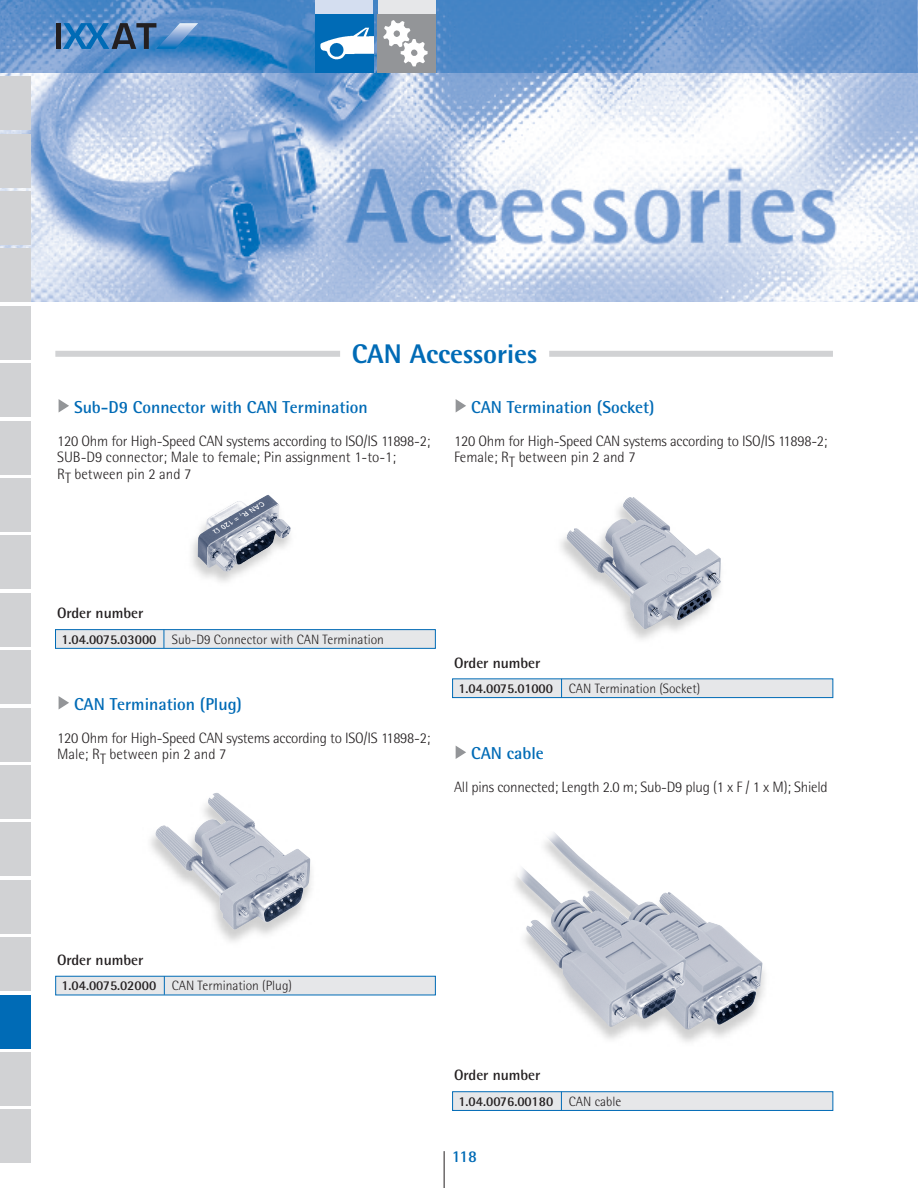
<style>
.page{position:relative;width:918px;height:1188px;background:#fff}
.page>*{position:absolute;margin:0;border:0;box-sizing:border-box;transform-origin:0 0}
.t1{font:800 27px "Rotis Semi Sans";color:#006bb6}
.t2{font:700 17.25px "Rotis Semi Sans";color:#006bb6}
.t3{font:700 16.5px "Rotis Semi Sans";color:#006bb6}
.t4{font:300 15px/16.5px "Rotis Semi Sans";letter-spacing:-.015em;color:#231f20}
.t5{font:700 15px "Rotis Semi Sans";color:#231f20}
.t6{font:300 13.5px "Rotis Semi Sans";color:#231f20}
.t7{font:700 13.5px "Rotis Semi Sans";color:#231f20}
.s1{font-weight:700}
.s2{font-weight:300}
</style>
<div class="page">
<img style="left:155px;top:793px;width:155px;height:137px">
<img style="left:192px;top:538px;width:51px;height:44px">
<img style="left:198px;top:495px;width:93px;height:77px">
<img style="left:0;top:72px;width:918px;height:230px">
<img style="left:0;top:0;width:917px;height:72px">
<hr style="left:917px;top:0;width:1px;height:72px;background:#4c88c7">
<hr style="left:444px;top:1151px;width:1px;height:37px;background:#231f20">
<div style="left:56px;top:23px;width:5px;height:26px;background:#231f20"></div>
<svg style="left:63px;top:23px;width:135px;height:26px;background:#487db1"></svg>
<div style="left:0;top:77px;width:30px;height:53px;background:#d1d2d4"></div>
<div style="left:0;top:134px;width:30px;height:53px;background:#d1d2d4"></div>
<div style="left:0;top:191px;width:30px;height:54px;background:#d1d2d4"></div>
<div style="left:0;top:249px;width:30px;height:53px;background:#d1d2d4"></div>
<div style="left:0;top:306px;width:30px;height:53px;background:#d1d2d4"></div>
<div style="left:0;top:364px;width:30px;height:53px;background:#d1d2d4"></div>
<div style="left:0;top:421px;width:30px;height:53px;background:#d1d2d4"></div>
<div style="left:0;top:478px;width:30px;height:54px;background:#d1d2d4"></div>
<div style="left:0;top:536px;width:30px;height:53px;background:#d1d2d4"></div>
<div style="left:0;top:593px;width:30px;height:53px;background:#d1d2d4"></div>
<div style="left:0;top:651px;width:30px;height:53px;background:#d1d2d4"></div>
<div style="left:0;top:708px;width:30px;height:53px;background:#d1d2d4"></div>
<div style="left:0;top:765px;width:30px;height:54px;background:#d1d2d4"></div>
<div style="left:0;top:823px;width:30px;height:53px;background:#d1d2d4"></div>
<div style="left:0;top:880px;width:30px;height:53px;background:#d1d2d4"></div>
<div style="left:0;top:938px;width:30px;height:53px;background:#d1d2d4"></div>
<div style="left:0;top:995px;width:30px;height:53px;background:#006bb6"></div>
<div style="left:0;top:1052px;width:30px;height:54px;background:#d1d2d4"></div>
<div style="left:0;top:1110px;width:30px;height:53px;background:#d1d2d4"></div>
<div style="left:378px;top:0;width:57px;height:56px;background:#e6e7e9"></div>
<img style="left:378px;top:15px;width:57px;height:57px">
<div style="left:315px;top:0;width:58px;height:58px;background:#d4def0"></div>
<img style="left:315px;top:15px;width:58px;height:57px">
<div style="left:56px;top:976px;width:379px;height:19px;background:#e6e7e9"></div>
<div style="left:56px;top:976px;width:379px;height:19px;border:1px solid #006bb6"></div>
<svg style="left:164px;top:976px;width:1px;height:19px"></svg>
<div style="left:56px;top:630px;width:379px;height:18px;background:#e6e7e9"></div>
<div style="left:55px;top:351px;width:285px;height:6px;background:#d1d2d4"></div>
<div style="left:549px;top:351px;width:284px;height:6px;background:#d1d2d4"></div>
<svg style="left:59px;top:696px;width:10px;height:13px"></svg>
<svg style="left:59px;top:399px;width:10px;height:13px"></svg>
<svg style="left:164px;top:630px;width:1px;height:18px"></svg>
<div style="left:453px;top:1092px;width:380px;height:18px;background:#e6e7e9"></div>
<div style="left:452px;top:1092px;width:381px;height:19px;border:1px solid #006bb6"></div>
<svg style="left:561px;top:1092px;width:1px;height:18px"></svg>
<div style="left:453px;top:679px;width:380px;height:19px;background:#e6e7e9"></div>
<div style="left:452px;top:679px;width:381px;height:19px;border:1px solid #006bb6"></div>
<svg style="left:456px;top:746px;width:10px;height:13px"></svg>
<svg style="left:456px;top:399px;width:10px;height:13px"></svg>
<svg style="left:561px;top:679px;width:1px;height:19px"></svg>
<img style="left:517px;top:832px;width:246px;height:198px">
<img style="left:567px;top:497px;width:154px;height:132px">
<h1 class="t1" style="left:352px;top:344px;width:187px">CAN Accessories</h1>
<p class="t2" style="left:74px;top:401px;width:295px">Sub-D9 Connector with CAN Termination</p>
<p class="t4" style="left:57px;top:434px;width:375px">120 Ohm for High-Speed CAN systems according to ISO/IS 11898-2;<br>SUB-D9 connector; Male to female; Pin assignment 1-to-1;<br>RT between pin 2 and 7</p>
<p class="t2" style="left:471px;top:401px;width:185px">CAN Termination (Socket)</p>
<p class="t4" style="left:454px;top:434px;width:375px">120 Ohm for High-Speed CAN systems according to ISO/IS 11898-2;<br>Female; RT between pin 2 and 7</p>
<p class="t5" style="left:57px;top:608px;width:88px">Order number</p>
<p class="t6" style="left:61px;top:634px;width:324px"><span class="s1">1.04.0075.03000</span> Sub-D9 Connector with CAN Termination</p>
<p class="t2" style="left:74px;top:698px;width:170px">CAN Termination (Plug)</p>
<p class="t4" style="left:57px;top:731px;width:375px">120 Ohm for High-Speed CAN systems according to ISO/IS 11898-2;<br>Male; RT between pin 2 and 7</p>
<p class="t5" style="left:454px;top:657px;width:88px">Order number</p>
<p class="t6" style="left:458px;top:684px;width:243px"><span class="s1">1.04.0075.01000</span> CAN Termination (Socket)</p>
<p class="t2" style="left:471px;top:747px;width:74px">CAN cable</p>
<p class="t4" style="left:454px;top:780px;width:375px">All pins connected; Length 2.0 m; Sub-D9 plug (1 x F / 1 x M); Shield</p>
<p class="t5" style="left:57px;top:954px;width:88px">Order number</p>
<p class="t6" style="left:61px;top:981px;width:232px"><span class="s1">1.04.0075.02000</span> CAN Termination (Plug)</p>
<p class="t5" style="left:454px;top:1070px;width:88px">Order number</p>
<p class="t7" style="left:458px;top:1096px;width:164px">1.04.0076.00180 <span class="s2">CAN cable</span></p>
<p class="t3" style="left:452px;top:1150px;width:27px">118</p>
</div>
